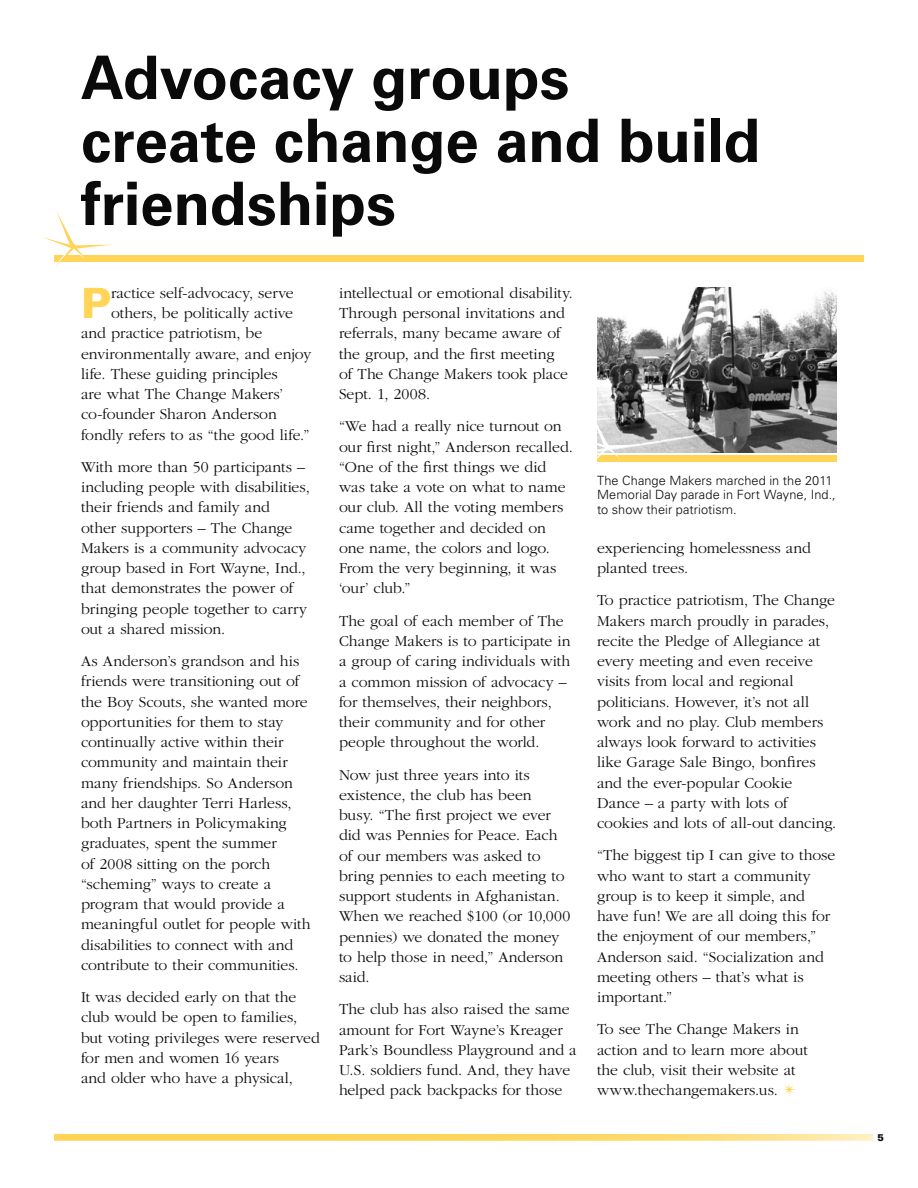
<style>
.page{position:relative;width:918px;height:1188px;background:#fff}
.page>*{position:absolute;margin:0;border:0;box-sizing:border-box;transform-origin:0 0}
.t1{font:700 60px/63px "Univers";letter-spacing:-.005em;color:#0b0a0b}
.t2{font:900 41.7px "Univers";color:#ffd457}
.t3{font:300 15.75px/20.2px "Garamond";color:#0b0a0b}
.t4{font:300 12.75px/15px "Univers";letter-spacing:.005em;color:#0b0a0b}
.t5{font:900 9.75px "Univers";color:#0b0a0b}
.s1{color:#ffd457}
</style>
<div class="page">
<img style="left:597px;top:287px;width:240px;height:165px">
<div style="left:597px;top:455px;width:240px;height:7px;background:#ffd457"></div>
<svg style="left:597px;top:411px;width:49px;height:48px"></svg>
<div style="left:54px;top:255px;width:810px;height:7px;background:#ffd457"></div>
<svg style="left:43px;top:211px;width:69px;height:55px"></svg>
<svg style="left:54px;top:1134px;width:819px;height:7px;background:#ffda6f"></svg>
<h1 class="t1" style="left:81px;top:47px;width:681px">Advocacy groups<br>create change and build friendships</h1>
<h2 class="t2" style="left:81px;top:277px;width:32px">P</h2>
<p class="t3" style="left:111px;top:283px;width:184px">ractice self-advocacy, serve</p>
<p class="t3" style="left:111px;top:303px;width:183px">others, be politically active</p>
<p class="t3" style="left:81px;top:323px;width:183px">and practice patriotism, be</p>
<p class="t3" style="left:81px;top:344px;width:232px">environmentally aware, and enjoy</p>
<p class="t3" style="left:81px;top:364px;width:198px">life. These guiding principles</p>
<p class="t3" style="left:81px;top:384px;width:203px">are what The Change Makers’</p>
<p class="t3" style="left:81px;top:404px;width:197px">co-founder Sharon Anderson</p>
<p class="t3" style="left:81px;top:425px;width:230px">fondly refers to as “the good life.”</p>
<p class="t3" style="left:81px;top:457px;width:230px">With more than 50 participants – including people with disabilities, their friends and family and<br>other supporters – The Change<br>Makers is a community advocacy group based in Fort Wayne, Ind., that demonstrates the power of bringing people together to carry out a shared mission.</p>
<p class="t3" style="left:81px;top:651px;width:231px">As Anderson’s grandson and his friends were transitioning out of the Boy Scouts, she wanted more opportunities for them to stay continually active within their community and maintain their many friendships. So Anderson and her daughter Terri Harless, both Partners in Policymaking graduates, spent the summer<br>of 2008 sitting on the porch “scheming” ways to create a program that would provide a meaningful outlet for people with disabilities to connect with and contribute to their communities.</p>
<p class="t3" style="left:81px;top:987px;width:240px">It was decided early on that the club would be open to families, but voting privileges were reserved for men and women 16 years<br>and older who have a physical,</p>
<p class="t3" style="left:339px;top:283px;width:236px">intellectual or emotional disability.<br>Through personal invitations and referrals, many became aware of the group, and the first meeting<br>of The Change Makers took place<br>Sept. 1, 2008.</p>
<p class="t3" style="left:339px;top:417px;width:235px">“We had a really nice turnout on our first night,” Anderson recalled. “One of the first things we did was take a vote on what to name our club. All the voting members came together and decided on one name, the colors and logo.<br>From the very beginning, it was ‘our’ club.”</p>
<p class="t3" style="left:339px;top:611px;width:233px">The goal of each member of The<br>Change Makers is to participate in a group of caring individuals with a common mission of advocacy – for themselves, their neighbors, their community and for other people throughout the world.</p>
<p class="t3" style="left:339px;top:765px;width:233px">Now just three years into its existence, the club has been<br>busy. “The first project we ever did was Pennies for Peace. Each of our members was asked to bring pennies to each meeting to support students in Afghanistan.<br>When we reached $100 (or 10,000 pennies) we donated the money to help those in need,” Anderson said.</p>
<p class="t3" style="left:339px;top:1000px;width:239px">The club has also raised the same amount for Fort Wayne’s Kreager<br>Park’s Boundless Playground and a<br>U.S. soldiers fund. And, they have helped pack backpacks for those</p>
<p class="t4" style="left:597px;top:472px;width:240px">The Change Makers marched in the 2011<br>M emorial Day parade in Fort Wayne, Ind., to show their patriotism.</p>
<p class="t3" style="left:597px;top:538px;width:215px">experiencing homelessness and planted trees.</p>
<p class="t3" style="left:597px;top:590px;width:241px">To practice patriotism, The Change<br>Makers march proudly in parades, recite the Pledge of Allegiance at every meeting and even receive visits from local and regional politicians. However, it’s not all work and no play. Club members always look forward to activities like Garage Sale Bingo, bonfires and the ever-popular Cookie<br>Dance – a party with lots of cookies and lots of all-out dancing.</p>
<p class="t3" style="left:597px;top:846px;width:240px">“The biggest tip I can give to those who want to start a community group is to keep it simple, and have fun! We are all doing this for the enjoyment of our members,”<br>Anderson said. “Socialization and meeting others – that’s what is important.”</p>
<p class="t3" style="left:597px;top:1020px;width:212px">To see The Change Makers in action and to learn more about the club, visit their website at www.thechangemakers.us. <span class="s1">✴</span></p>
<p class="t5" style="left:878px;top:1131px;width:8px">5</p>
</div>
